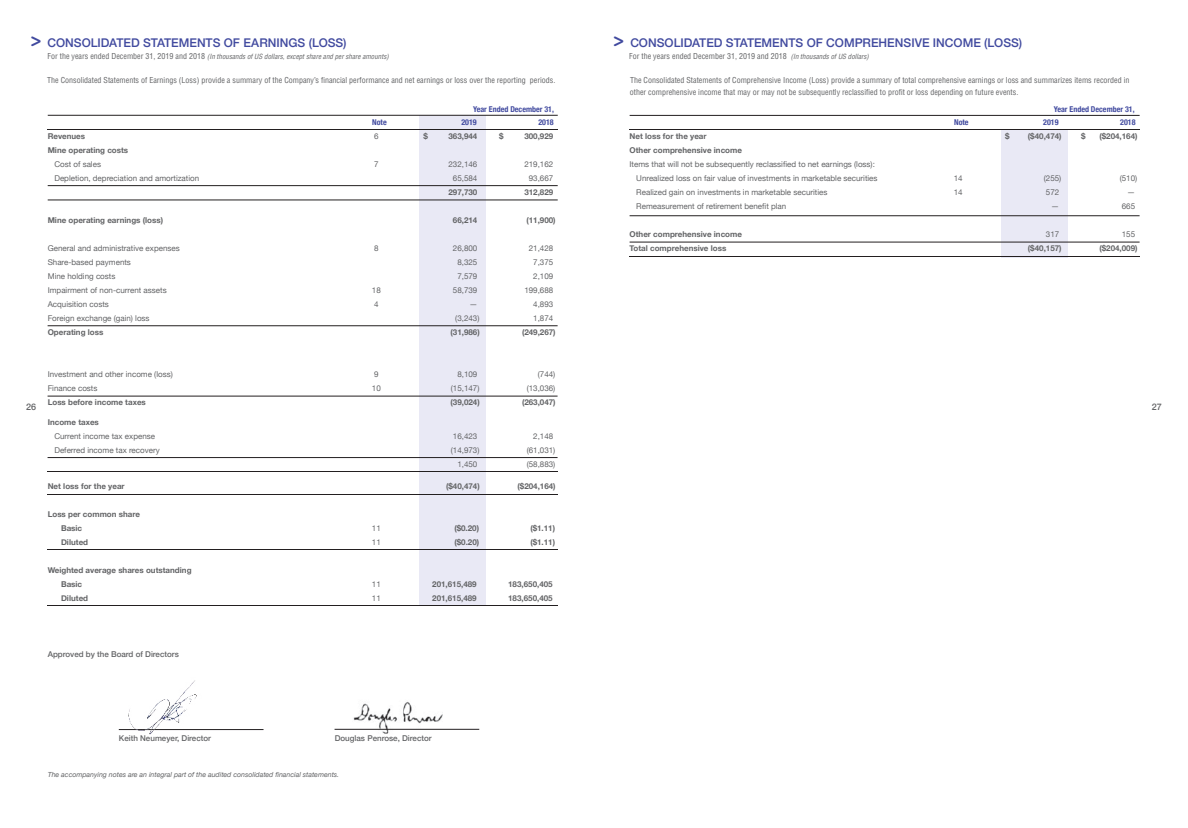
<style>
.page{position:relative;width:1188px;height:828px;background:#fff}
.page>*{position:absolute;margin:0;border:0;box-sizing:border-box;transform-origin:0 0}
.t1{font:500 12px "Helvetica Neue";color:#414a9f}
.t2{font:500 9px "Helvetica Neue";color:#636466}
.t3{font:8px/14px "Helvetica Neue";color:#636466}
.t4{font:700 8px/14px "Helvetica Neue";color:#636466}
.t5{font:condensed 8px/12px "Helvetica";color:#636466}
.t6{font:500 8px "Helvetica Neue";color:#636466}
.t7{font:700 condensed 8px "Helvetica Neue";color:#414a9f}
.t8{font:italic condensed 7px "Helvetica";color:#636466}
.t9{font:italic 7px "Helvetica Neue";color:#636466}
.s1{font-family:"Gotham Rounded";font-size:19px}
.s2{font-style:normal;font-size:8px}
.s3{font-style:italic;font-size:7px}
</style>
<div class="page">
<img style="left:353px;top:701px;width:90px;height:33px">
<div style="left:419px;top:115px;width:66px;height:491px;background:#e9e9f5"></div>
<hr style="left:48px;top:129px;width:510px;height:1px;background:#231f20">
<hr style="left:48px;top:472px;width:510px;height:1px;background:#231f20">
<hr style="left:48px;top:115px;width:510px;height:1px;background:#231f20">
<hr style="left:48px;top:200px;width:510px;height:1px;background:#231f20">
<hr style="left:48px;top:185px;width:510px;height:1px;background:#231f20">
<hr style="left:48px;top:326px;width:510px;height:1px;background:#231f20">
<hr style="left:48px;top:396px;width:510px;height:1px;background:#231f20">
<hr style="left:48px;top:457px;width:510px;height:1px;background:#231f20">
<hr style="left:48px;top:494px;width:510px;height:1px;background:#231f20">
<hr style="left:48px;top:550px;width:510px;height:1px;background:#231f20">
<hr style="left:48px;top:605px;width:510px;height:1px;background:#231f20">
<hr style="left:119px;top:729px;width:145px;height:1px;background:#231f20">
<hr style="left:335px;top:729px;width:144px;height:1px;background:#231f20">
<div style="left:1001px;top:130px;width:66px;height:127px;background:#e9e9f5"></div>
<hr style="left:630px;top:129px;width:510px;height:1px;background:#231f20">
<hr style="left:630px;top:257px;width:510px;height:1px;background:#231f20">
<hr style="left:630px;top:115px;width:510px;height:1px;background:#231f20">
<hr style="left:630px;top:242px;width:510px;height:1px;background:#231f20">
<hr style="left:630px;top:216px;width:510px;height:1px;background:#231f20">
<img style="left:128px;top:680px;width:75px;height:55px">
<h1 class="t1" style="left:30px;top:33px;width:318px"><span class="s1">&gt;</span> CONSOLIDATED STATEMENTS OF EARNINGS (LOSS)</h1>
<p class="t8" style="left:48px;top:52px;width:343px"><span class="s2">For the years ended December 31, 2019 and 2018</span> (In thousands of US dollars, except share and per share amounts)</p>
<p class="t5" style="left:47px;top:74px;width:510px">The Consolidated Statements of Earnings (Loss) provide a summary of the Company’s financial performance and net earnings or loss over the reporting periods.</p>
<h1 class="t1" style="left:613px;top:33px;width:411px"><span class="s1">&gt;</span> CONSOLIDATED STATEMENTS OF COMPREHENSIVE INCOME (LOSS)</h1>
<p class="t5" style="left:629px;top:50px;width:241px">For the years ended December 31, 2019 and 2018 <span class="s3">(In thousands of US dollars)</span></p>
<p class="t5" style="left:630px;top:74px;width:501px">The Consolidated Statements of Comprehensive Income (Loss) provide a summary of total comprehensive earnings or loss and summarizes items recorded in other comprehensive income that may or may not be subsequently reclassified to profit or loss depending on future events.</p>
<p class="t7" style="left:473px;top:103px;width:82px">Year Ended December 31,</p>
<p class="t7" style="left:1054px;top:103px;width:82px">Year Ended December 31,</p>
<p class="t7" style="left:372px;top:116px;width:16px">Note</p>
<p class="t7" style="left:461px;top:116px;width:17px">2019</p>
<p class="t7" style="left:538px;top:116px;width:17px">2018</p>
<p class="t7" style="left:954px;top:116px;width:16px">Note</p>
<p class="t7" style="left:1043px;top:116px;width:17px">2019</p>
<p class="t7" style="left:1120px;top:116px;width:17px">2018</p>
<p class="t4" style="left:423px;top:130px;width:6px">$</p>
<p class="t4" style="left:448px;top:130px;width:30px">363,944</p>
<p class="t3" style="left:448px;top:158px;width:30px;text-align:center">232,146<br>65,584</p>
<p class="t4" style="left:448px;top:186px;width:30px">297,730</p>
<p class="t4" style="left:453px;top:214px;width:26px">66,214</p>
<p class="t3" style="left:453px;top:242px;width:28px;text-align:right">26,800<br>8,325<br>7,579<br>58,739 — (3,243)</p>
<p class="t4" style="left:451px;top:326px;width:31px">(31,986)</p>
<p class="t3" style="left:451px;top:368px;width:30px;text-align:center">8,109 (15,147)</p>
<p class="t4" style="left:451px;top:396px;width:31px">(39,024)</p>
<p class="t3" style="left:451px;top:430px;width:30px;text-align:center">16,423 (14,973)<br>1,450</p>
<p class="t4" style="left:446px;top:480px;width:35px">($40,474)</p>
<p class="t4" style="left:454px;top:522px;width:26px">($0.20) ($0.20)</p>
<p class="t4" style="left:432px;top:578px;width:46px">201,615,489<br>201,615,489</p>
<p class="t4" style="left:499px;top:130px;width:6px">$</p>
<p class="t4" style="left:524px;top:130px;width:30px">300,929</p>
<p class="t3" style="left:524px;top:158px;width:30px;text-align:center">219,162<br>93,667</p>
<p class="t4" style="left:524px;top:186px;width:30px">312,829</p>
<p class="t4" style="left:526px;top:214px;width:31px">(11,900)</p>
<p class="t3" style="left:524px;top:242px;width:30px;text-align:right">21,428<br>7,375<br>2,109<br>199,688<br>4,893<br>1,874</p>
<p class="t4" style="left:522px;top:326px;width:35px">(249,267)</p>
<p class="t3" style="left:527px;top:368px;width:30px;text-align:right">(744) (13,036)</p>
<p class="t4" style="left:522px;top:396px;width:35px">(263,047)</p>
<p class="t3" style="left:527px;top:430px;width:30px;text-align:center">2,148 (61,031) (58,883)</p>
<p class="t4" style="left:518px;top:480px;width:40px">($204,164)</p>
<p class="t4" style="left:530px;top:522px;width:26px">($1.11) ($1.11)</p>
<p class="t4" style="left:508px;top:578px;width:46px">183,650,405<br>183,650,405</p>
<p class="t4" style="left:1005px;top:130px;width:6px">$</p>
<p class="t4" style="left:1028px;top:130px;width:35px">($40,474)</p>
<p class="t3" style="left:1044px;top:172px;width:19px;text-align:right">(255)<br>572 —</p>
<p class="t3" style="left:1046px;top:228px;width:15px">317</p>
<p class="t4" style="left:1028px;top:242px;width:35px">($40,157)</p>
<p class="t4" style="left:1081px;top:130px;width:6px">$</p>
<p class="t4" style="left:1099px;top:130px;width:40px">($204,164)</p>
<p class="t3" style="left:1120px;top:172px;width:19px;text-align:right">(510) —<br>665</p>
<p class="t3" style="left:1122px;top:228px;width:15px">155</p>
<p class="t4" style="left:1099px;top:242px;width:40px">($204,009)</p>
<p class="t4" style="left:48px;top:130px;width:82px">Revenues<br>Mine operating costs</p>
<p class="t3" style="left:54px;top:158px;width:146px">Cost of sales<br>Depletion, depreciation and amortization</p>
<p class="t4" style="left:48px;top:214px;width:117px">Mine operating earnings (loss)</p>
<p class="t3" style="left:48px;top:242px;width:134px">General and administrative expenses<br>Share-based payments<br>Mine holding costs<br>Impairment of non-current assets<br>Acquisition costs<br>Foreign exchange (gain) loss</p>
<p class="t4" style="left:48px;top:326px;width:57px">Operating loss</p>
<p class="t3" style="left:48px;top:368px;width:127px">Investment and other income (loss)<br>Finance costs</p>
<p class="t4" style="left:48px;top:396px;width:100px">Loss before income taxes</p>
<p class="t4" style="left:48px;top:416px;width:53px">Income taxes</p>
<p class="t3" style="left:54px;top:430px;width:107px">Current income tax expense<br>Deferred income tax recovery</p>
<p class="t4" style="left:48px;top:480px;width:79px">Net loss for the year</p>
<p class="t4" style="left:61px;top:508px;width:80px;text-indent:-13px">Loss per common share<br>Basic<br>Diluted</p>
<p class="t4" style="left:61px;top:564px;width:132px;text-indent:-13px">Weighted average shares outstanding<br>Basic<br>Diluted</p>
<p class="t3" style="left:374px;top:130px;width:6px">6</p>
<p class="t3" style="left:374px;top:158px;width:6px">7</p>
<p class="t4" style="left:630px;top:130px;width:114px">Net loss for the year<br>Other comprehensive income</p>
<p class="t3" style="left:636px;top:158px;width:243px;text-indent:-7px">Items that will not be subsequently reclassified to net earnings (loss):<br>Unrealized loss on fair value of investments in marketable securities Realized gain on investments in marketable securities Remeasurement of retirement benefit plan</p>
<p class="t4" style="left:630px;top:228px;width:114px">Other comprehensive income<br>Total comprehensive loss</p>
<p class="t3" style="left:954px;top:172px;width:10px">14<br>14</p>
<p class="t3" style="left:374px;top:242px;width:6px">8</p>
<p class="t3" style="left:372px;top:284px;width:10px">18<br>4</p>
<p class="t3" style="left:372px;top:368px;width:10px">9<br>10</p>
<p class="t2" style="left:26px;top:400px;width:12px">26</p>
<p class="t2" style="left:1152px;top:400px;width:12px">27</p>
<p class="t3" style="left:372px;top:522px;width:10px">11<br>11</p>
<p class="t3" style="left:372px;top:578px;width:10px">11<br>11</p>
<p class="t6" style="left:48px;top:648px;width:133px">Approved by the Board of Directors</p>
<p class="t6" style="left:119px;top:732px;width:94px">Keith Neumeyer, Director</p>
<p class="t6" style="left:335px;top:732px;width:98px">Douglas Penrose, Director</p>
<p class="t9" style="left:48px;top:770px;width:293px">The accompanying notes are an integral part of the audited consolidated financial statements.</p>
</div>
